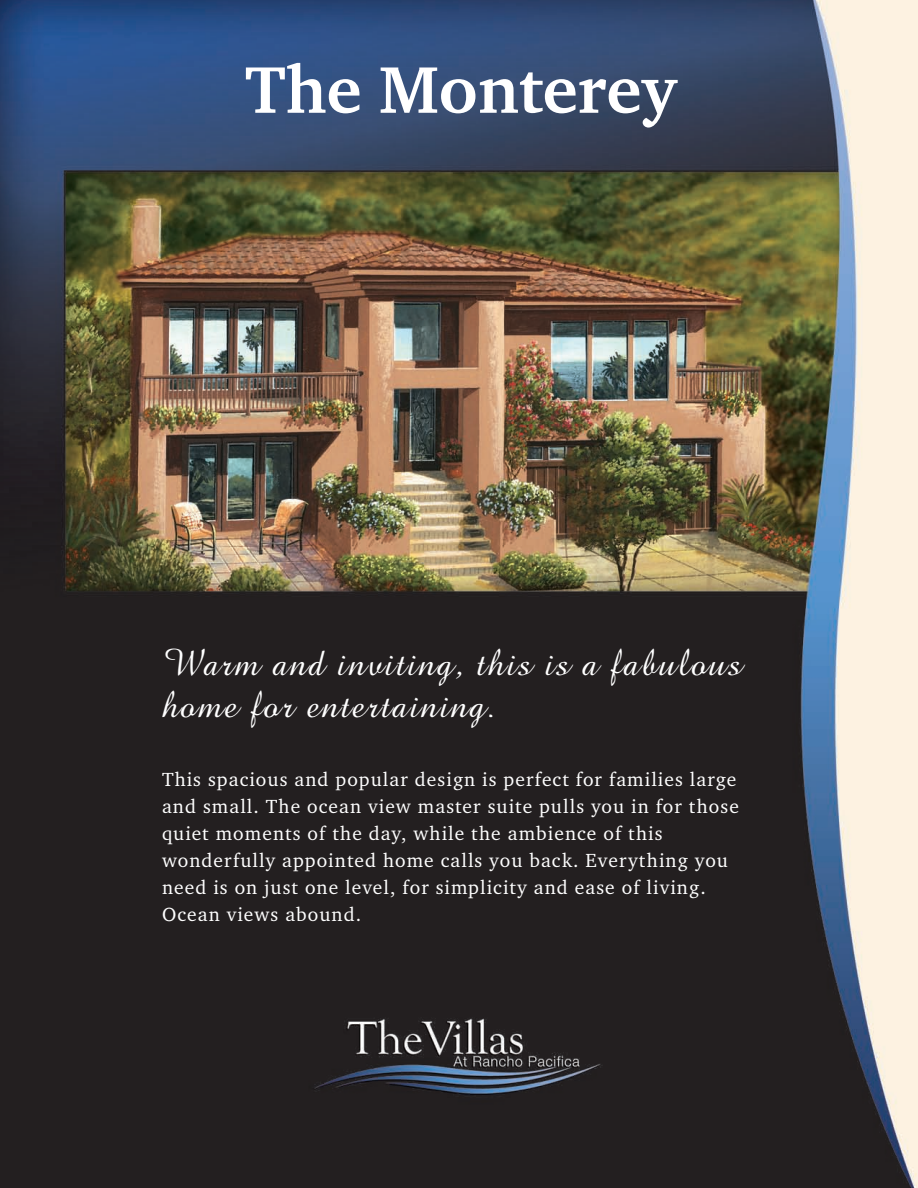
<style>
.page{position:relative;width:918px;height:1188px;background:#fff}
.page>*{position:absolute;margin:0;border:0;box-sizing:border-box;transform-origin:0 0}
.t1{font:700 67.5px "Charter ITC";color:#fff}
.t2{font:39px/42px "Amaze Normal";letter-spacing:.045em;color:#fff}
.t3{font:19.5px/27px "Charter ITC";letter-spacing:.055em;color:#fff}
</style>
<div class="page">
<img style="left:0;top:0;width:918px;height:1188px">
<h1 class="t1" style="left:245px;top:62px;width:433px">The Monterey</h1>
<h2 class="t2" style="left:162px;top:648px;width:581px">Warm and inviting, this is a fabulous home for entertaining.</h2>
<p class="t3" style="left:162px;top:767px;width:578px">This spacious and popular design is perfect for families large and small. The ocean view master suite pulls you in for those quiet moments of the day, while the ambience of this wonderfully appointed home calls you back. Everything you need is on just one level, for simplicity and ease of living.<br>Ocean views abound.</p>
</div>
